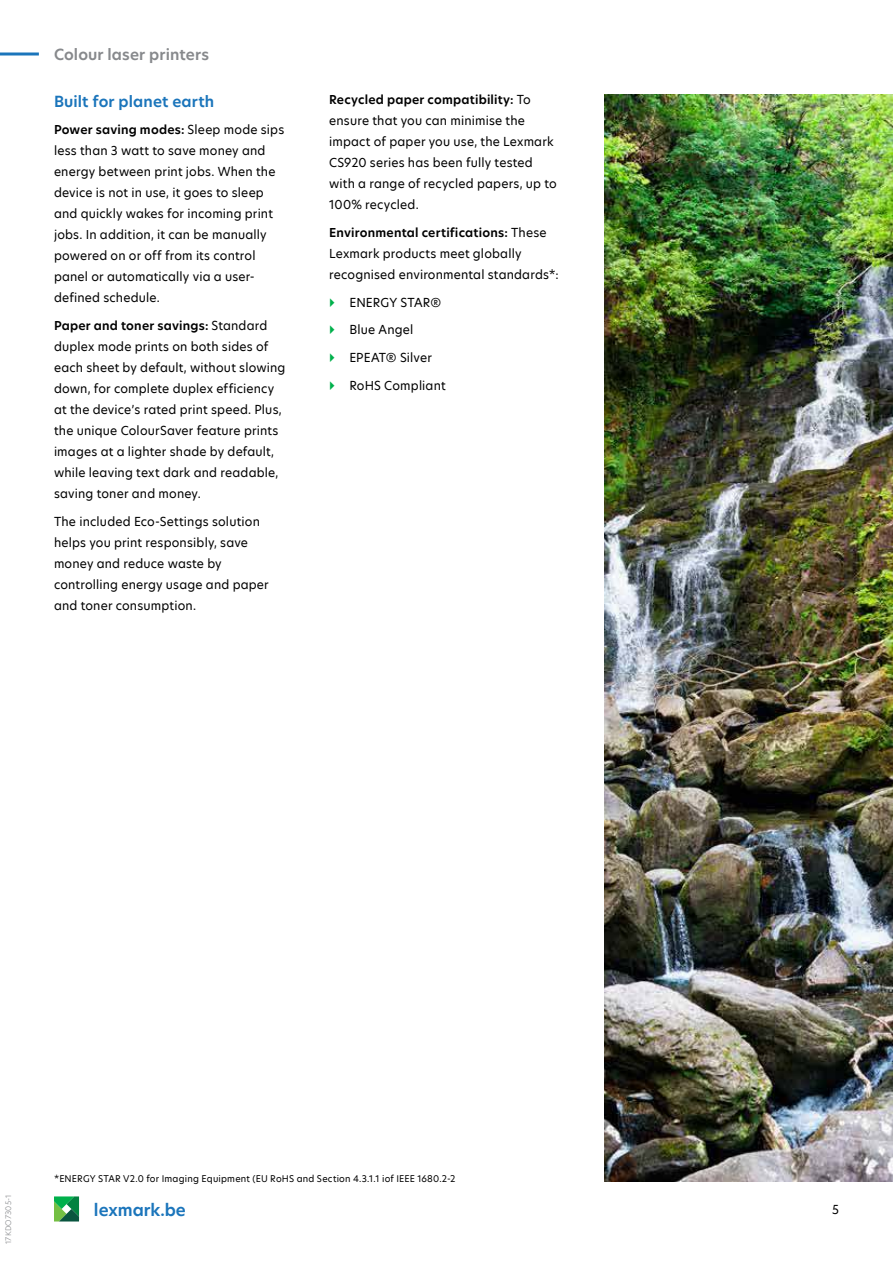
<style>
.page{position:relative;width:893px;height:1263px;background:#fff}
.page>*{position:absolute;margin:0;border:0;box-sizing:border-box;transform-origin:0 0}
.t1{font:600 16.5px "TP Hero";color:#1b75bb}
.t2{font:600 15px "TP Hero";letter-spacing:.01em;color:#87898c}
.t3{font:600 15px "TP Hero";letter-spacing:.01em;color:#1b75bb}
.t4{font:12px/21px "TP Hero";letter-spacing:.015em;color:#000}
.t5{font:9px "TP Hero";letter-spacing:.025em;color:#000}
.t6{font:300 7.5px "TP Hero";letter-spacing:.025em;color:#87898c}
.s1{font-weight:600}
</style>
<div class="page">
<hr style="left:0;top:52px;width:39px;height:3px;background:#1b75bb">
<svg style="left:54px;top:1196px;width:25px;height:25px"></svg>
<img style="left:604px;top:95px;width:289px;height:1087px">
<p class="t2" style="left:54px;top:48px;width:157px">Colour laser printers</p>
<p class="t3" style="left:54px;top:94px;width:162px">Built for planet earth</p>
<p class="t4" style="left:54px;top:120px;width:232px"><span class="s1">Power saving modes:</span> Sleep mode sips less than 3 watt to save money and energy between print jobs. When the device is not in use, it goes to sleep and quickly wakes for incoming print jobs. In addition, it can be manually powered on or off from its control panel or automatically via a user&shy;deined schedule.</p>
<p class="t4" style="left:54px;top:316px;width:233px"><span class="s1">Paper and toner savings:</span> Standard duplex mode prints on both sides of each sheet by default, without slowing down, for complete duplex eficiency at the device’s rated print speed. Plus, the unique ColourSaver feature prints images at a lighter shade by default, while leaving text dark and readable, saving toner and money.</p>
<p class="t4" style="left:54px;top:511px;width:216px">The included Eco-Settings solution helps you print responsibly, save money and reduce waste by controlling energy usage and paper and toner consumption.</p>
<p class="t4" style="left:329px;top:90px;width:229px"><span class="s1">Recycled paper compatibility:</span> To ensure that you can minimise the impact of paper you use, the Lexmark<br>CS920 series has been fully tested with a range of recycled papers, up to<br>100% recycled.</p>
<p class="t4" style="left:329px;top:223px;width:231px"><span class="s1">Environmental certiications:</span> These<br>Lexmark products meet globally recognised environmental standards*:</p>
<p class="t4" style="left:349px;top:292px;width:93px">ENERGY STAR®</p>
<p class="t4" style="left:349px;top:320px;width:65px">Blue Angel</p>
<p class="t4" style="left:349px;top:348px;width:84px">EPEAT® Silver</p>
<p class="t4" style="left:349px;top:376px;width:98px">RoHS Compliant</p>
<p class="t6" style="left:4px;top:1244px;width:50px;rotate:-90deg">17KDO7305-1</p>
<p class="t5" style="left:54px;top:1172px;width:403px">*ENERGY STAR V2.0 for Imaging Equipment (EU RoHS and Section 4.3.1.1 iof IEEE 1680.2-2</p>
<h1 class="t1" style="left:94px;top:1198px;width:93px">lexmark.be</h1>
<p class="t4" style="left:832px;top:1199px;width:8px">5</p>
</div>
